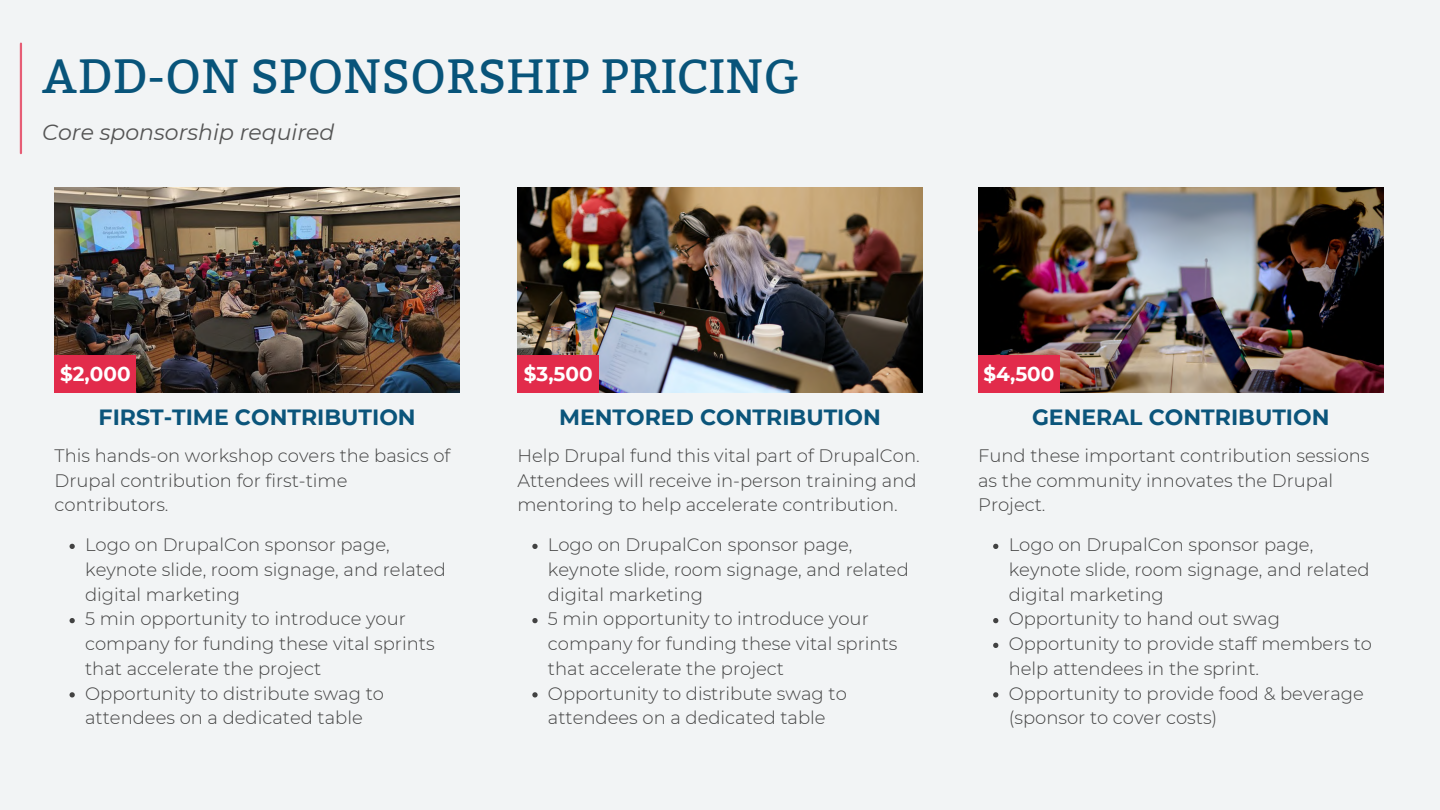
<style>
.page{position:relative;width:1440px;height:810px;background:#f2f4f5}
.page>*{position:absolute;margin:0;border:0;box-sizing:border-box;transform-origin:0 0}
.t1{font:48px "Bitter";color:#08547a}
.t2{font:700 22px "Montserrat";color:#0b557b}
.t3{font:italic 22px "Montserrat";color:#545454}
.t4{font:700 20px "Montserrat";color:#fff}
.t5{font:300 18px/24.8px "Montserrat";color:#424242}
</style>
<div class="page">
<img style="left:55px;top:188px;width:405px;height:205px">
<div style="left:55px;top:355px;width:81px;height:38px;background:#e22b4b"></div>
<hr style="left:20px;top:44px;width:2px;height:109px;background:#e22b4b">
<img style="left:517px;top:188px;width:405px;height:205px">
<div style="left:517px;top:355px;width:82px;height:38px;background:#e22b4b"></div>
<svg style="left:532px;top:544px;width:6px;height:5px"></svg>
<svg style="left:532px;top:618px;width:6px;height:5px"></svg>
<svg style="left:532px;top:692px;width:6px;height:5px"></svg>
<svg style="left:70px;top:544px;width:5px;height:5px"></svg>
<svg style="left:70px;top:618px;width:5px;height:5px"></svg>
<svg style="left:70px;top:692px;width:5px;height:5px"></svg>
<img style="left:978px;top:188px;width:405px;height:205px">
<div style="left:978px;top:355px;width:82px;height:38px;background:#e22b4b"></div>
<svg style="left:993px;top:544px;width:5px;height:5px"></svg>
<svg style="left:993px;top:618px;width:5px;height:5px"></svg>
<svg style="left:993px;top:643px;width:5px;height:5px"></svg>
<svg style="left:993px;top:692px;width:5px;height:5px"></svg>
<p class="t1" style="left:42px;top:48px;width:759px">ADD-ON SPONSORSHIP PRICING</p>
<p class="t3" style="left:42px;top:119px;width:294px">Core sponsorship required</p>
<p class="t4" style="left:60px;top:362px;width:72px">$2,000</p>
<p class="t4" style="left:524px;top:362px;width:70px">$3,500</p>
<p class="t2" style="left:559px;top:404px;width:323px">MENTORED CONTRIBUTION</p>
<p class="t2" style="left:99px;top:404px;width:319px">FIRST-TIME CONTRIBUTION</p>
<p class="t5" style="left:55px;top:443px;width:398px">This hands-on workshop covers the basics of<br>Drupal contribution for first-time contributors.</p>
<p class="t5" style="left:85px;top:532px;width:362px">Logo on DrupalCon sponsor page, keynote slide, room signage, and related digital marketing</p>
<p class="t5" style="left:85px;top:607px;width:351px">5 min opportunity to introduce your company for funding these vital sprints that accelerate the project</p>
<p class="t5" style="left:85px;top:681px;width:300px">Opportunity to distribute swag to attendees on a dedicated table</p>
<p class="t5" style="left:517px;top:443px;width:404px">Help Drupal fund this vital part of DrupalCon.<br>Attendees will receive in-person training and mentoring to help accelerate contribution.</p>
<p class="t5" style="left:548px;top:532px;width:362px">Logo on DrupalCon sponsor page, keynote slide, room signage, and related digital marketing</p>
<p class="t5" style="left:548px;top:607px;width:351px">5 min opportunity to introduce your company for funding these vital sprints that accelerate the project</p>
<p class="t5" style="left:548px;top:681px;width:300px">Opportunity to distribute swag to attendees on a dedicated table</p>
<p class="t4" style="left:984px;top:362px;width:72px">$4,500</p>
<p class="t2" style="left:1032px;top:404px;width:299px">GENERAL CONTRIBUTION</p>
<p class="t5" style="left:978px;top:443px;width:393px">Fund these important contribution sessions as the community innovates the Drupal<br>Project.</p>
<p class="t5" style="left:1009px;top:532px;width:362px">Logo on DrupalCon sponsor page, keynote slide, room signage, and related digital marketing</p>
<p class="t5" style="left:1009px;top:607px;width:273px">Opportunity to hand out swag</p>
<p class="t5" style="left:1009px;top:631px;width:365px">Opportunity to provide staff members to help attendees in the sprint.</p>
<p class="t5" style="left:1009px;top:681px;width:357px">Opportunity to provide food &amp; beverage (sponsor to cover costs)</p>
</div>
